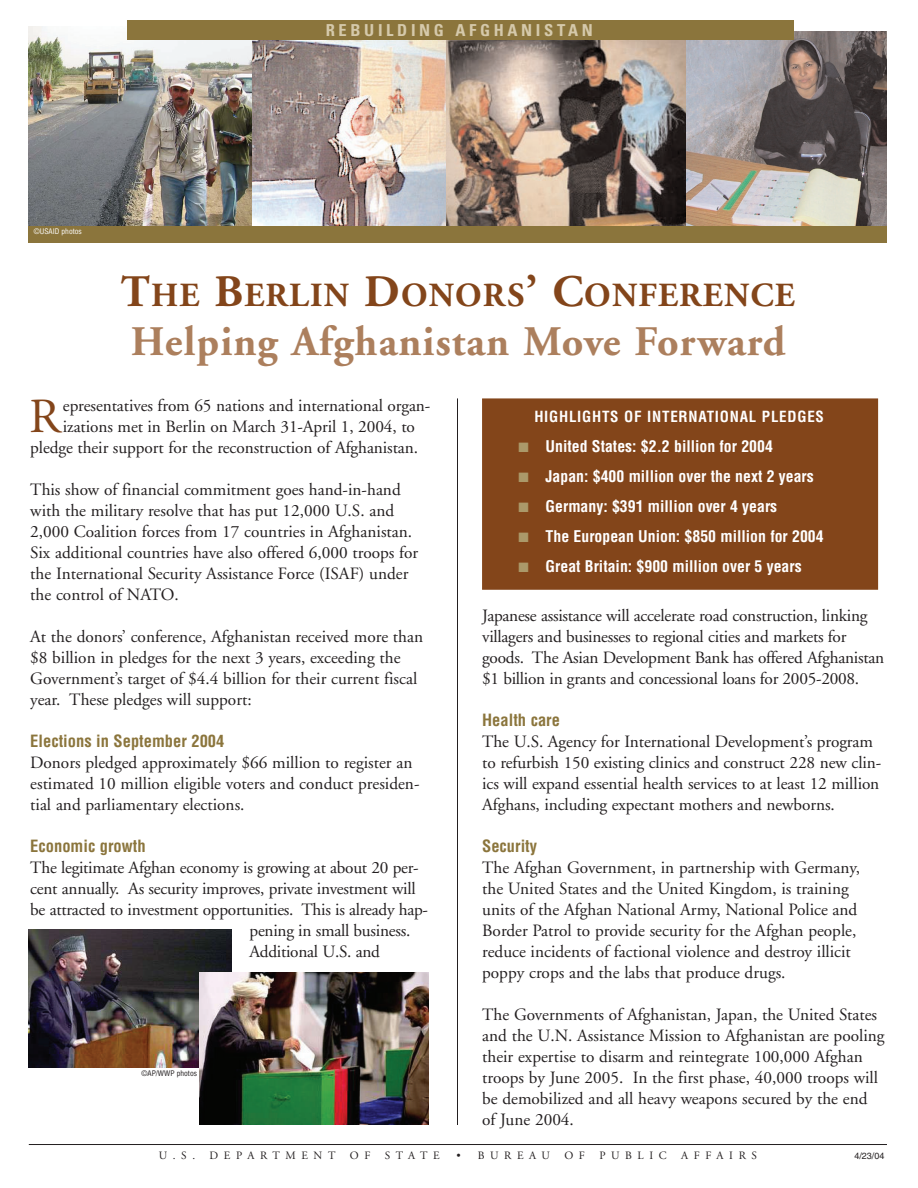
<style>
.page{position:relative;width:918px;height:1188px;background:#fff}
.page>*{position:absolute;margin:0;border:0;box-sizing:border-box;transform-origin:0 0}
.t1{font:48.9px "Adobe Garamond";color:#83451a}
.t2{font:700 42px "Adobe Garamond";letter-spacing:.025em;color:#ac7f5d}
.t3{font:700 33.75px "Adobe Garamond";letter-spacing:.035em;color:#83451a}
.t4{font:17.25px/21px "Adobe Garamond";color:#231f20}
.t5{font:700 condensed 16.5px "Helvetica";color:#8b753c}
.t6{font:700 condensed 16.5px "Univers";letter-spacing:.22em;color:#d5c9ab}
.t7{font:700 condensed 15.75px "Helvetica";color:#fff}
.t8{font:700 condensed 15px "Helvetica";letter-spacing:.05em;color:#fff}
.t9{font:11.25px "Adobe Garamond";letter-spacing:.5em;color:#231f20}
.t10{font:9px "Helvetica";color:#231f20}
.t11{font:condensed 7.5px "Helvetica";color:#231f20}
.t12{font:condensed 7.5px "Helvetica";color:#fff}
.s1{font-size:45px}
.s2{color:#ab996a}
</style>
<div class="page">
<img style="left:446px;top:40px;width:241px;height:186px">
<img style="left:29px;top:26px;width:224px;height:200px">
<img style="left:687px;top:31px;width:200px;height:195px">
<img style="left:253px;top:40px;width:193px;height:186px">
<hr style="left:29px;top:1144px;width:858px;height:1px;background:#231f20">
<div style="left:127px;top:21px;width:667px;height:19px;background:#8b753c"></div>
<div style="left:483px;top:399px;width:394px;height:190px;background:#83451a"></div>
<div style="left:482px;top:398px;width:396px;height:192px;border:2px solid #83451a"></div>
<hr style="left:457px;top:398px;width:1px;height:727px;background:#231f20">
<div style="left:29px;top:226px;width:858px;height:16px;background:#8b753c"></div>
<img style="left:29px;top:929px;width:203px;height:138px">
<img style="left:199px;top:972px;width:229px;height:153px">
<p class="t6" style="left:326px;top:24px;width:268px">REBUILDING AFGHANISTAN</p>
<p class="t12" style="left:34px;top:228px;width:50px">©USAID photos</p>
<h3 class="t3" style="left:121px;top:281px;width:675px"><span class="s1">T</span>HE <span class="s1">B</span>ERLIN <span class="s1">D</span>ONORS<span class="s1">’ C</span>ONFERENCE</h3>
<h2 class="t2" style="left:131px;top:325px;width:656px">Helping Afghanistan Move Forward</h2>
<h1 class="t1" style="left:29px;top:397px;width:33px">R</h1>
<p class="t4" style="left:63px;top:397px;width:369px">epresentatives from 65 nations and international organ-</p>
<p class="t4" style="left:63px;top:418px;width:354px">izations met in Berlin on March 31-April 1, 2004, to</p>
<p class="t4" style="left:30px;top:439px;width:389px">pledge their support for the reconstruction of Afghanistan.</p>
<p class="t4" style="left:30px;top:481px;width:390px">This show of financial commitment goes hand-in-hand with the military resolve that has put 12,000 U.S. and 2,000 Coalition forces from 17 countries in Afghanistan.<br>Six additional countries have also offered 6,000 troops for the International Security Assistance Force (ISAF) under the control of NATO.</p>
<p class="t4" style="left:30px;top:628px;width:394px">At the donors’ conference, Afghanistan received more than $8 billion in pledges for the next 3 years, exceeding the Government’s target of $4.4 billion for their current fiscal year. These pledges will support:</p>
<p class="t5" style="left:30px;top:732px;width:196px">Elections in September 2004</p>
<p class="t4" style="left:30px;top:754px;width:391px">Donors pledged approximately $66 million to register an estimated 10 million eligible voters and conduct presiden&shy;tial and parliamentary elections.</p>
<p class="t5" style="left:30px;top:837px;width:117px">Economic growth</p>
<p class="t4" style="left:30px;top:859px;width:390px">The legitimate Afghan economy is growing at about 20 per-</p>
<p class="t4" style="left:30px;top:880px;width:387px">cent annually. As security improves, private investment will</p>
<p class="t4" style="left:30px;top:901px;width:399px">be attracted to investment opportunities. This is already hap-</p>
<p class="t4" style="left:250px;top:922px;width:162px">pening in small business.</p>
<p class="t4" style="left:250px;top:943px;width:132px">Additional U.S. and</p>
<p class="t11" style="left:142px;top:1069px;width:57px">©AP/WWP photos</p>
<p class="t8" style="left:534px;top:408px;width:291px">HIGHLIGHTS OF INTERNATIONAL PLEDGES</p>
<p class="t7" style="left:519px;top:438px;width:256px"><span class="s2">■</span> United States: $2.2 billion for 2004</p>
<p class="t7" style="left:519px;top:468px;width:297px"><span class="s2">■</span> Japan: $400 million over the next 2 years</p>
<p class="t7" style="left:519px;top:498px;width:260px"><span class="s2">■</span> Germany: $391 million over 4 years</p>
<p class="t7" style="left:519px;top:528px;width:307px"><span class="s2">■</span> The European Union: $850 million for 2004</p>
<p class="t7" style="left:519px;top:558px;width:285px"><span class="s2">■</span> Great Britain: $900 million over 5 years</p>
<p class="t4" style="left:482px;top:607px;width:404px">Japanese assistance will accelerate road construction, linking villagers and businesses to regional cities and markets for goods. The Asian Development Bank has offered Afghanistan $1 billion in grants and concessional loans for 2005-2008.</p>
<p class="t5" style="left:482px;top:711px;width:79px">Health care</p>
<p class="t4" style="left:482px;top:733px;width:401px">The U.S. Agency for International Development’s program to refurbish 150 existing clinics and construct 228 new clin&shy;ics will expand essential health services to at least 12 million Afghans, including expectant mothers and newborns.</p>
<p class="t5" style="left:482px;top:837px;width:56px">Security</p>
<p class="t4" style="left:482px;top:859px;width:379px">The Afghan Government, in partnership with Germany, the United States and the United Kingdom, is training units of the Afghan National Army, National Police and Border Patrol to provide security for the Afghan people, reduce incidents of factional violence and destroy illicit poppy crops and the labs that produce drugs.</p>
<p class="t4" style="left:482px;top:1006px;width:404px">The Governments of Afghanistan, Japan, the United States and the U.N. Assistance Mission to Afghanistan are pooling their expertise to disarm and reintegrate 100,000 Afghan troops by June 2005. In the first phase, 40,000 troops will be demobilized and all heavy weapons secured by the end of June 2004.</p>
<p class="t9" style="left:159px;top:1151px;width:38px">U.S.</p>
<p class="t9" style="left:210px;top:1151px;width:127px">DEPARTMENT</p>
<p class="t9" style="left:350px;top:1151px;width:22px">O F</p>
<p class="t9" style="left:385px;top:1151px;width:56px">STATE</p>
<p class="t9" style="left:457px;top:1151px;width:95px">• BUREAU</p>
<p class="t9" style="left:564px;top:1151px;width:22px">O F</p>
<p class="t9" style="left:599px;top:1151px;width:69px">PUBLIC</p>
<p class="t9" style="left:681px;top:1151px;width:78px">AFFAIRS</p>
<p class="t10" style="left:854px;top:1153px;width:32px">4/23/04</p>
</div>
